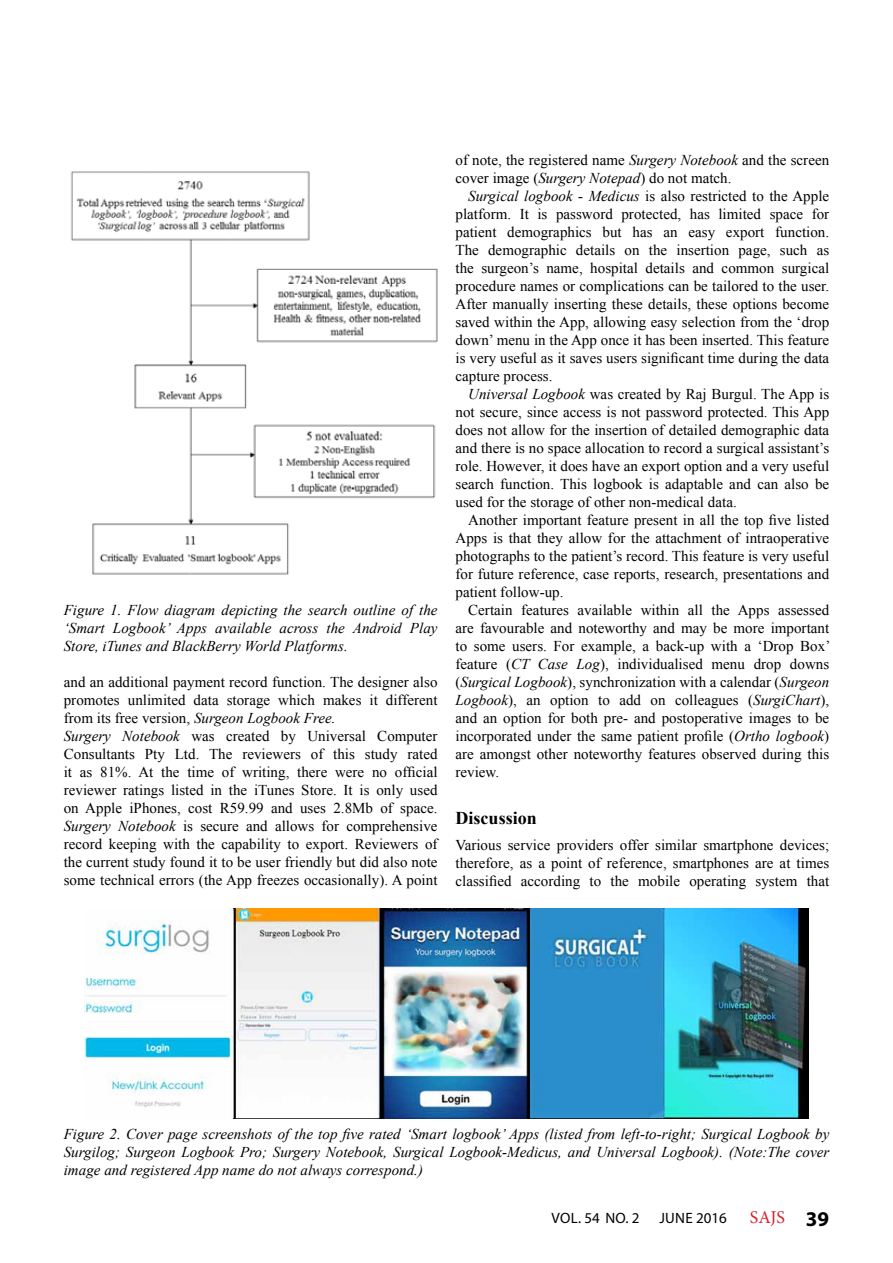
<style>
.page{position:relative;width:893px;height:1263px;background:#fff}
.page>*{position:absolute;margin:0;border:0;box-sizing:border-box;transform-origin:0 0}
.t1{font:700 18px "Times New Roman";color:#000}
.t2{font:18px "Minion Pro";color:#d2232a}
.t3{font:15px/18px "Times New Roman";color:#000;text-align:justify}
.t4{font:italic 15px/18px "Times New Roman";color:#000;text-align:justify}
.t5{font:15px "Myriad Pro";letter-spacing:.02em;color:#000}
.s1{font-style:italic}
.s2{font-family:"Myriad Pro";font-weight:700;font-size:21px;color:#000}
</style>
<div class="page">
<img style="left:70px;top:171px;width:368px;height:404px">
<img style="left:84px;top:909px;width:725px;height:209px">
<p class="t4" style="left:64px;top:600px;width:375px">Figure 1. Flow diagram depicting the search outline of the ‘Smart Logbook’ Apps available across the Android Play Store, iTunes and BlackBerry World Platforms.</p>
<p class="t3" style="left:64px;top:672px;width:375px;text-align:left">and an additional payment record function. The designer also promotes unlimited data storage which makes it different from its free version, <span class="s1">Surgeon Logbook Free.<br>Surgery Notebook</span> was created by Universal Computer Consultants Pty Ltd. The reviewers of this study rated it as 81%. At the time of writing, there were no official reviewer ratings listed in the iTunes Store. It is only used on Apple iPhones, cost R59.99 and uses 2.8Mb of space.<br><span class="s1">Surgery Notebook</span> is secure and allows for comprehensive record keeping with the capability to export. Reviewers of the current study found it to be user friendly but did also note some technical errors (the App freezes occasionally). A point</p>
<p class="t3" style="left:455px;top:151px;width:375px">of note, the registered name <span class="s1">Surgery Notebook</span> and the screen cover image (<span class="s1">Surgery Notepad</span>) do not match.</p>
<p class="t3" style="left:455px;top:187px;width:375px;text-indent:13px"><span class="s1">Surgical logbook - Medicus</span> is also restricted to the Apple platform. It is password protected, has limited space for patient demographics but has an easy export function.<br>The demographic details on the insertion page, such as the surgeon’s name, hospital details and common surgical procedure names or complications can be tailored to the user.<br>After manually inserting these details, these options become saved within the App, allowing easy selection from the ‘drop down’ menu in the App once it has been inserted. This feature is very useful as it saves users significant time during the data capture process.</p>
<p class="t3" style="left:455px;top:385px;width:375px;text-indent:13px"><span class="s1">Universal Logbook</span> was created by Raj Burgul. The App is not secure, since access is not password protected. This App does not allow for the insertion of detailed demographic data and there is no space allocation to record a surgical assistant’s role. However, it does have an export option and a very useful search function. This logbook is adaptable and can also be used for the storage of other non-medical data.</p>
<p class="t3" style="left:455px;top:511px;width:375px;text-indent:13px">Another important feature present in all the top five listed Apps is that they allow for the attachment of intraoperative photographs to the patient’s record. This feature is very useful for future reference, case reports, research, presentations and patient follow-up.</p>
<p class="t3" style="left:455px;top:601px;width:376px;text-indent:13px">Certain features available within all the Apps assessed are favourable and noteworthy and may be more important to some users. For example, a back-up with a ‘Drop Box’ feature (<span class="s1">CT Case Log</span>), individualised menu drop downs (<span class="s1">Surgical Logbook</span>), synchronization with a calendar (<span class="s1">Surgeon Logbook</span>), an option to add on colleagues (<span class="s1">SurgiChart</span>), and an option for both pre- and postoperative images to be incorporated under the same patient profile (<span class="s1">Ortho logbook</span>) are amongst other noteworthy features observed during this review.</p>
<p class="t1" style="left:455px;top:805px;width:83px">Discussion</p>
<p class="t3" style="left:455px;top:836px;width:375px">Various service providers offer similar smartphone devices; therefore, as a point of reference, smartphones are at times classified according to the mobile operating system that</p>
<p class="t4" style="left:64px;top:1125px;width:767px">Figure 2. Cover page screenshots of the top five rated ‘Smart logbook’ Apps (listed from left-to-right; Surgical Logbook by Surgilog; Surgeon Logbook Pro; Surgery Notebook, Surgical Logbook-Medicus, and Universal Logbook). (Note:The cover image and registered App name do not always correspond.)</p>
<p class="t5" style="left:551px;top:1209px;width:89px">VOL. 54 NO. 2</p>
<p class="t5" style="left:659px;top:1209px;width:69px">JUNE 2016</p>
<p class="t2" style="left:750px;top:1205px;width:81px">SAJS <span class="s2">39</span></p>
</div>
